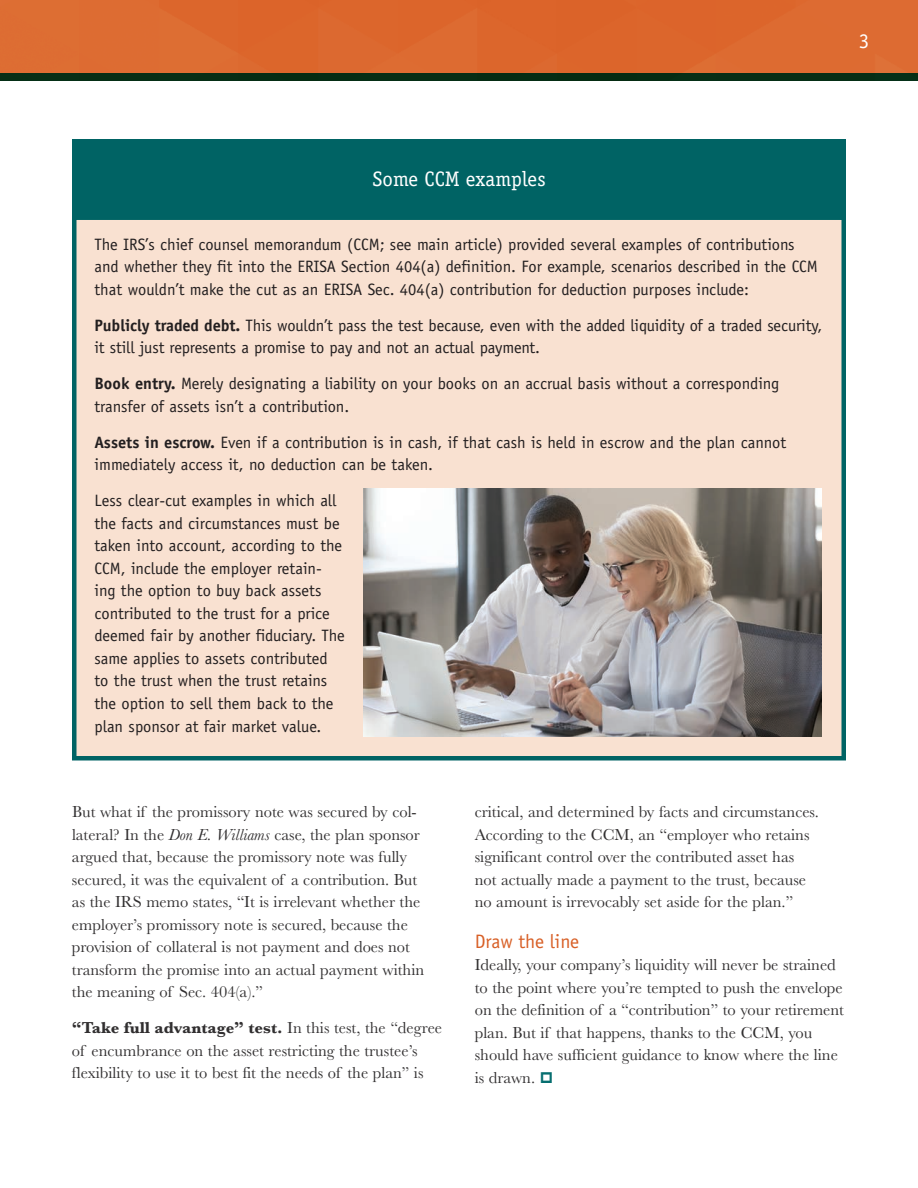
<style>
.page{position:relative;width:918px;height:1188px;background:#fff}
.page>*{position:absolute;margin:0;border:0;box-sizing:border-box;transform-origin:0 0}
.t1{font:21px "Officina Serif Std";color:#fff}
.t2{font:21px "Officina Sans Std";color:#fff}
.t3{font:19.5px "Officina Sans Std";color:#d86027}
.t4{font:16.5px/22.5px "Officina Sans Std";color:#231f20}
.t5{font:16.5px/22.5px "Baskerville";color:#312f30}
.s1{font-weight:700}
.s2{font-style:italic}
</style>
<div class="page">
<div style="left:0;top:0;width:918px;height:74px;background:#dc6930"></div>
<div style="left:0;top:74px;width:918px;height:7px;background:#052e15"></div>
<div style="left:74px;top:218px;width:770px;height:540px;background:#f9e1d1"></div>
<div style="left:72px;top:215px;width:774px;height:545px;border:4px solid #006364"></div>
<div style="left:72px;top:140px;width:774px;height:77px;background:#006364"></div>
<img style="left:363px;top:489px;width:459px;height:247px">
<p class="t2" style="left:859px;top:29px;width:12px">3</p>
<p class="t1" style="left:372px;top:166px;width:175px">Some CCM examples</p>
<p class="t4" style="left:94px;top:233px;width:725px">The IRS’s chief counsel memorandum (CCM; see main article) provided several examples of contributions and whether they fit into the ERISA Section 404(a) definition. For example, scenarios described in the CCM that wouldn’t make the cut as an ERISA Sec. 404(a) contribution for deduction purposes include:</p>
<p class="t4" style="left:94px;top:314px;width:729px"><span class="s1">Publicly traded debt.</span> This wouldn’t pass the test because, even with the added liquidity of a traded security, it still just represents a promise to pay and not an actual payment.</p>
<p class="t4" style="left:94px;top:373px;width:686px"><span class="s1">Book entry.</span> Merely designating a liability on your books on an accrual basis without a corresponding transfer of assets isn’t a contribution.</p>
<p class="t4" style="left:94px;top:431px;width:693px"><span class="s1">Assets in escrow.</span> Even if a contribution is in cash, if that cash is held in escrow and the plan cannot immediately access it, no deduction can be taken.</p>
<p class="t4" style="left:94px;top:490px;width:252px">Less clear-cut examples in which all the facts and circumstances must be taken into account, according to the CCM, include the employer retain&shy;ing the option to buy back assets contributed to the trust for a price deemed fair by another fiduciary. The same applies to assets contributed to the trust when the trust retains the option to sell them back to the plan sponsor at fair market value.</p>
<p class="t5" style="left:72px;top:801px;width:354px">But what if the promissory note was secured by col&shy;lateral? In the <span class="s2">Don E. Williams</span> case, the plan sponsor argued that, because the promissory note was fully secured, it was the equivalent of a contribution. But as the IRS memo states, “It is irrelevant whether the employer’s promissory note is secured, because the provision of collateral is not payment and does not transform the promise into an actual payment within the meaning of Sec. 404(a).”</p>
<p class="t5" style="left:72px;top:1017px;width:372px"><span class="s1">“Take full advantage” test.</span> In this test, the “degree of encumbrance on the asset restricting the trustee’s flexibility to use it to best fit the needs of the plan” is</p>
<p class="t5" style="left:475px;top:801px;width:346px">critical, and determined by facts and circumstances.<br>According to the CCM, an “employer who retains significant control over the contributed asset has not actually made a payment to the trust, because no amount is irrevocably set aside for the plan.”</p>
<p class="t3" style="left:475px;top:930px;width:106px">Draw the line</p>
<p class="t5" style="left:475px;top:954px;width:371px">Ideally, your company’s liquidity will never be strained to the point where you’re tempted to push the envelope on the definition of a “contribution” to your retirement plan. But if that happens, thanks to the CCM, you should have sufficient guidance to know where the line is drawn.</p>
</div>
